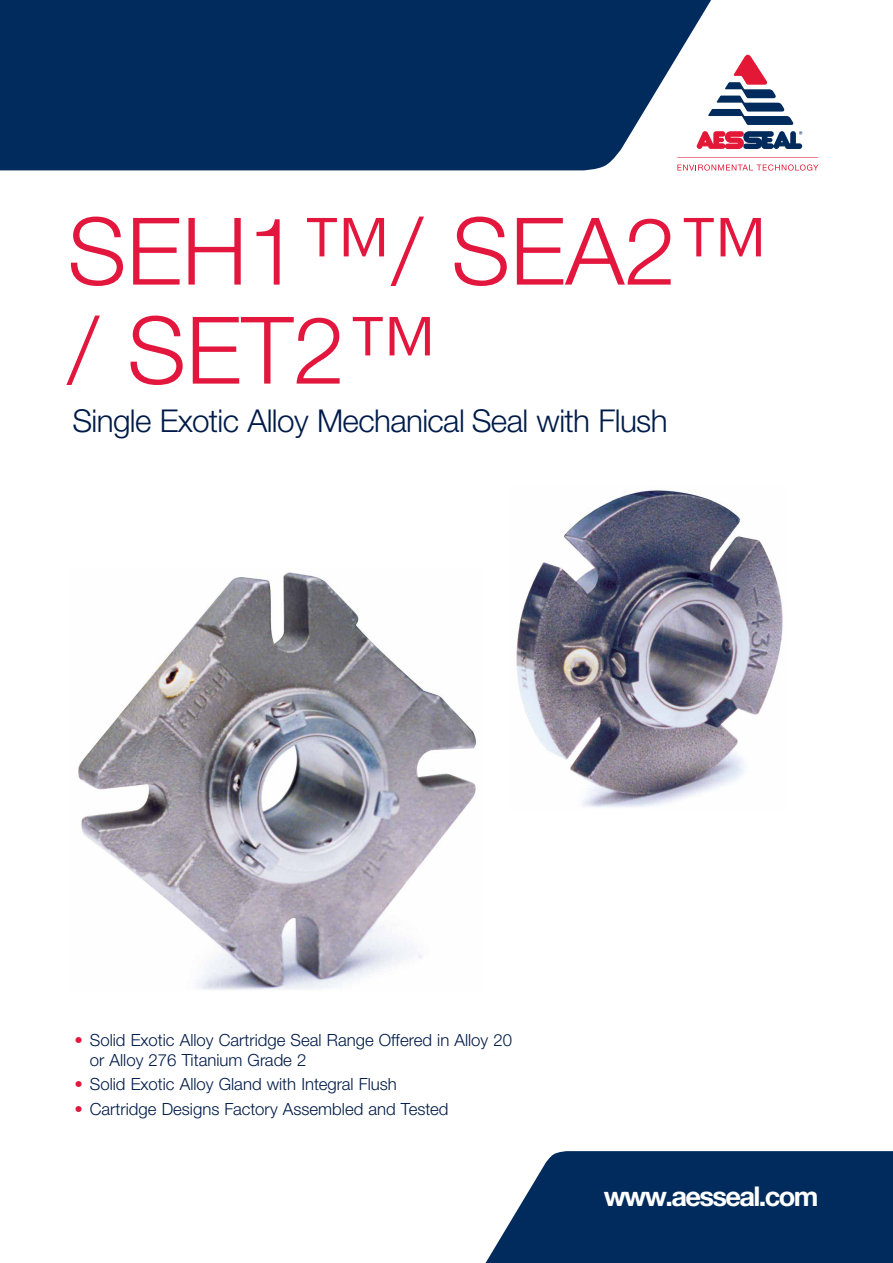
<style>
.page{position:relative;width:893px;height:1263px;background:#fff}
.page>*{position:absolute;margin:0;border:0;box-sizing:border-box;transform-origin:0 0}
.t1{font:300 93.3px/99px "Helvetica Neue LTW1 G";color:#e3173e}
.t2{font:300 31.5px "Helvetica Neue LTW1 G";letter-spacing:-.02em;color:#001b49}
.t3{font:700 27.3px "Helvetica Neue LTW1 G";letter-spacing:-.06em;color:#fff}
.t4{font:300 16.8px/20.1px "Helvetica Neue LTW1 G";color:#001b49}
.s1{color:#e3173e}
</style>
<div class="page">
<img style="left:516px;top:490px;width:267px;height:318px">
<img style="left:78px;top:568px;width:399px;height:422px">
<svg style="left:485px;top:1151px;width:408px;height:112px;background:#153d69"></svg>
<svg style="left:0;top:0;width:819px;height:170px;background:#234872"></svg>
<svg style="left:677px;top:157px;width:141px;height:1px"></svg>
<svg style="left:697px;top:131px;width:105px;height:18px"></svg>
<svg style="left:708px;top:55px;width:85px;height:70px"></svg>
<svg style="left:677px;top:164px;width:141px;height:7px"></svg>
<h1 class="t1" style="left:68px;top:202px;width:702px">SEH1™/ SEA2™ / SET2™</h1>
<h2 class="t2" style="left:72px;top:402px;width:597px">Single Exotic Alloy Mechanical Seal with Flush</h2>
<p class="t4" style="left:90px;top:1029px;width:424px;text-indent:-15px"><span class="s1">•</span> Solid Exotic Alloy Cartridge Seal Range Offered in Alloy 20 or Alloy 276 Titanium Grade 2</p>
<p class="t4" style="left:74px;top:1074px;width:324px"><span class="s1">•</span> Solid Exotic Alloy Gland with Integral Flush</p>
<p class="t4" style="left:74px;top:1098px;width:376px"><span class="s1">•</span> Cartridge Designs Factory Assembled and Tested</p>
<h3 class="t3" style="left:604px;top:1179px;width:216px">www.aesseal.com</h3>
</div>
